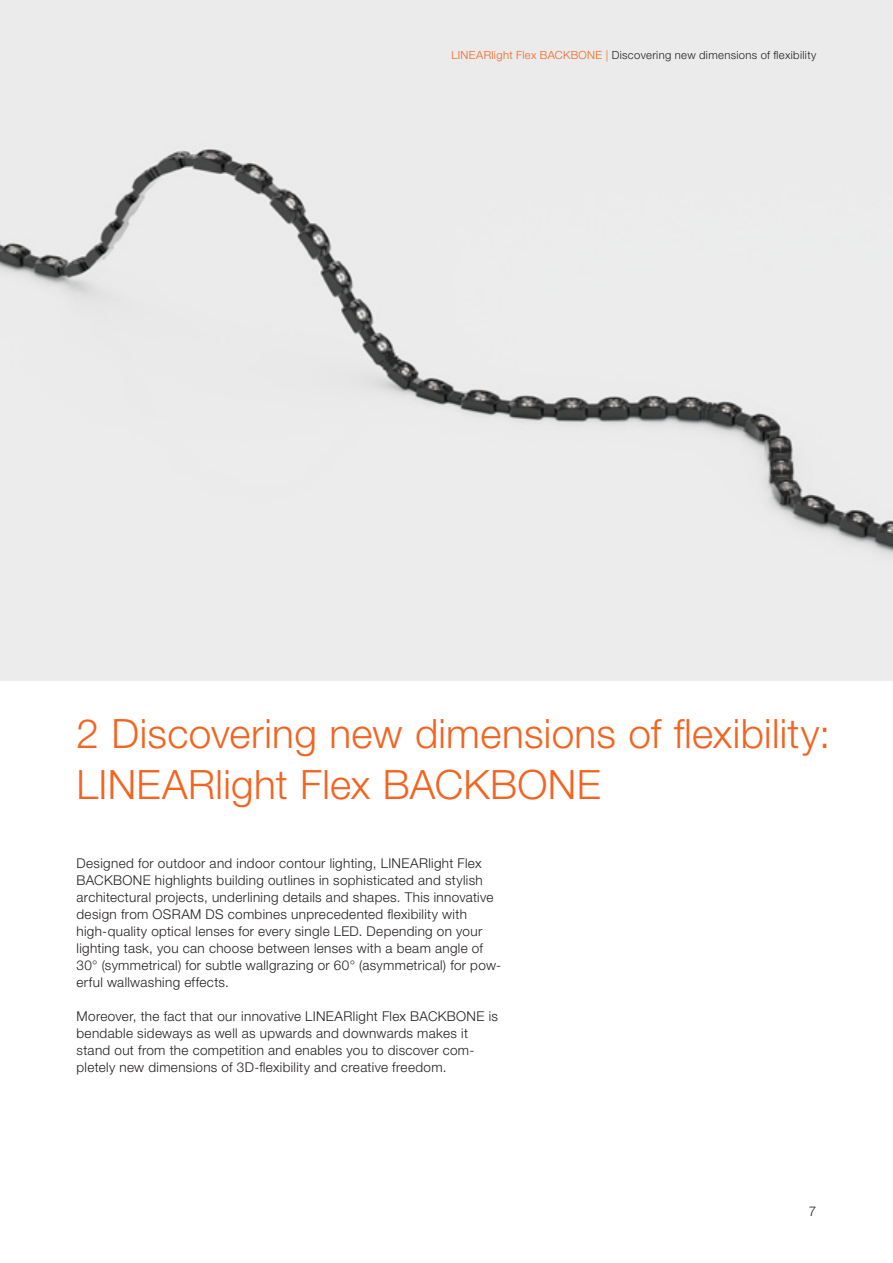
<style>
.page{position:relative;width:893px;height:1263px;background:#fff}
.page>*{position:absolute;margin:0;border:0;box-sizing:border-box;transform-origin:0 0}
.t1{font:300 40.5px/51px "Helvetica Neue LT Pro";letter-spacing:.01em;color:#f36421}
.t2{font:300 13.5px/17px "Helvetica Neue LT Pro";letter-spacing:.025em;color:#231f20}
.t3{font:300 11.25px "Helvetica Neue LT Pro";letter-spacing:.03em;color:#231f20}
.s1{color:#f36421}
</style>
<div class="page">
<div style="left:0;top:0;width:893px;height:680px;background:#ebebeb"></div>
<p class="t3" style="left:451px;top:48px;width:366px"><span class="s1">LINEARlight Flex BACKBONE |</span> Discovering new dimensions of flexibility</p>
<h1 class="t1" style="left:77px;top:708px;width:755px">2 Discovering new dimensions of flexibility:<br>LINEARlight Flex BACKBONE</h1>
<p class="t2" style="left:77px;top:854px;width:426px">Designed for outdoor and indoor contour lighting, LINEARlight Flex BACKBONE highlights building outlines in sophisticated and stylish architectural projects, underlining details and shapes. This innovative design from OSRAM DS combines unprecedented flexibility with high-quality optical lenses for every single LED. Depending on your lighting task, you can choose between lenses with a beam angle of 30° (symmetrical) for subtle wallgrazing or 60° (asymmetrical) for pow&shy;erful wallwashing effects.</p>
<p class="t2" style="left:77px;top:1007px;width:423px">Moreover, the fact that our innovative LINEARlight Flex BACKBONE is bendable sideways as well as upwards and downwards makes it stand out from the competition and enables you to discover com&shy;pletely new dimensions of 3D-flexibility and creative freedom.</p>
<p class="t2" style="left:809px;top:1203px;width:9px">7</p>
</div>
